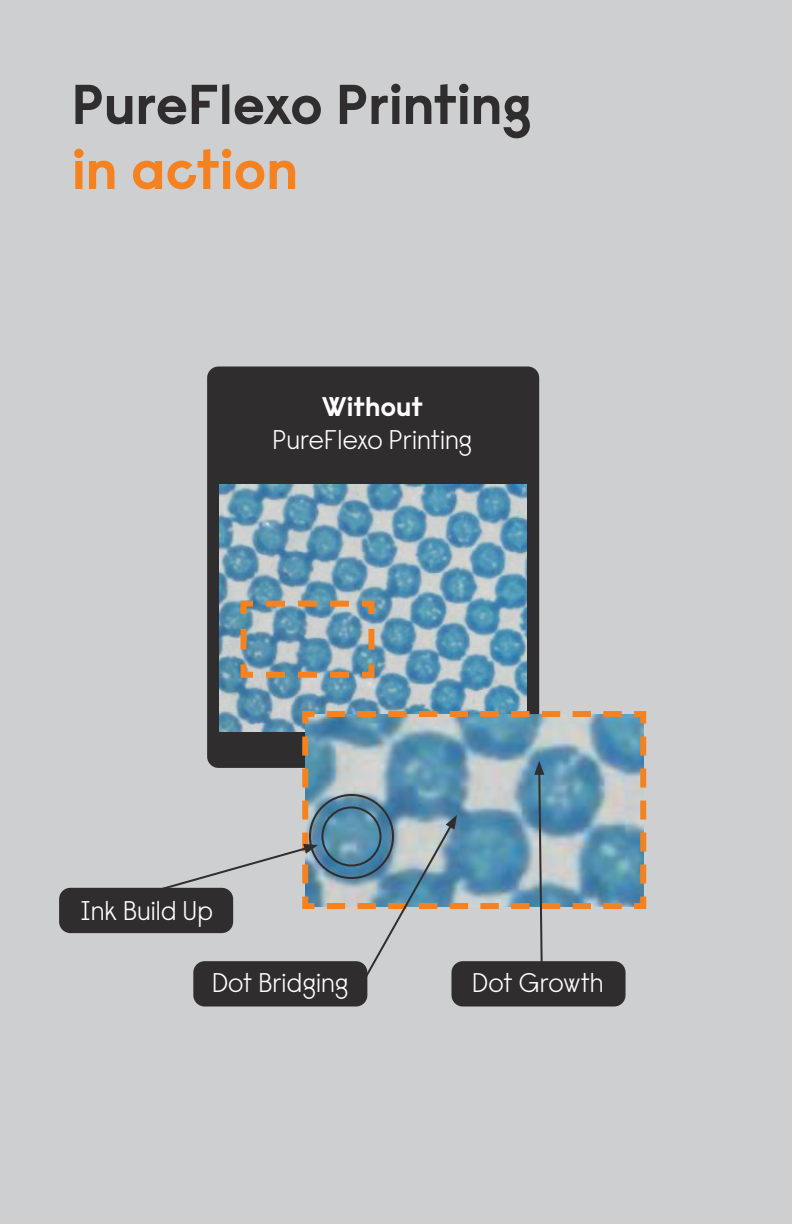
<style>
.page{position:relative;width:792px;height:1224px;background:#cecfd1}
.page>*{position:absolute;margin:0;border:0;box-sizing:border-box;transform-origin:0 0}
.t1{font:700 56px "Raisonne Pro";color:#302d2e}
.t2{font:700 56px "Raisonne Pro";color:#f58220}
.t3{font:300 27px "Raisonne Pro";color:#fff}
.t4{font:700 27px "Raisonne Pro";color:#fff}
</style>
<div class="page">
<div style="left:207px;top:367px;width:332px;height:401px;background:#302d2e;border-radius:11px"></div>
<img style="left:219px;top:484px;width:308px;height:247px">
<img style="left:238px;top:598px;width:139px;height:83px">
<svg style="left:299px;top:708px;width:348px;height:201px;background:#839ea8"></svg>
<svg style="left:327px;top:761px;width:301px;height:231px"></svg>
<svg style="left:144px;top:737px;width:174px;height:159px"></svg>
<div style="left:193px;top:961px;width:174px;height:46px;background:#302d2e;border-radius:11px"></div>
<div style="left:59px;top:888px;width:174px;height:45px;background:#302d2e;border-radius:11px"></div>
<div style="left:451px;top:961px;width:175px;height:46px;background:#302d2e;border-radius:11px"></div>
<div style="left:309px;top:794px;width:85px;height:85px;border:2px solid #302d2e;border-radius:50%"></div>
<div style="left:321px;top:806px;width:61px;height:61px;border:2px solid #302d2e;border-radius:50%"></div>
<h1 class="t1" style="left:72px;top:79px;width:462px">PureFlexo Printing</h1>
<h1 class="t2" style="left:72px;top:144px;width:228px">in action</h1>
<p class="t4" style="left:322px;top:395px;width:102px">Without</p>
<p class="t3" style="left:272px;top:427px;width:201px">PureFlexo Printing</p>
<p class="t3" style="left:80px;top:899px;width:134px">Ink Build Up</p>
<p class="t3" style="left:212px;top:970px;width:138px">Dot Bridging</p>
<p class="t3" style="left:472px;top:970px;width:133px">Dot Growth</p>
</div>
